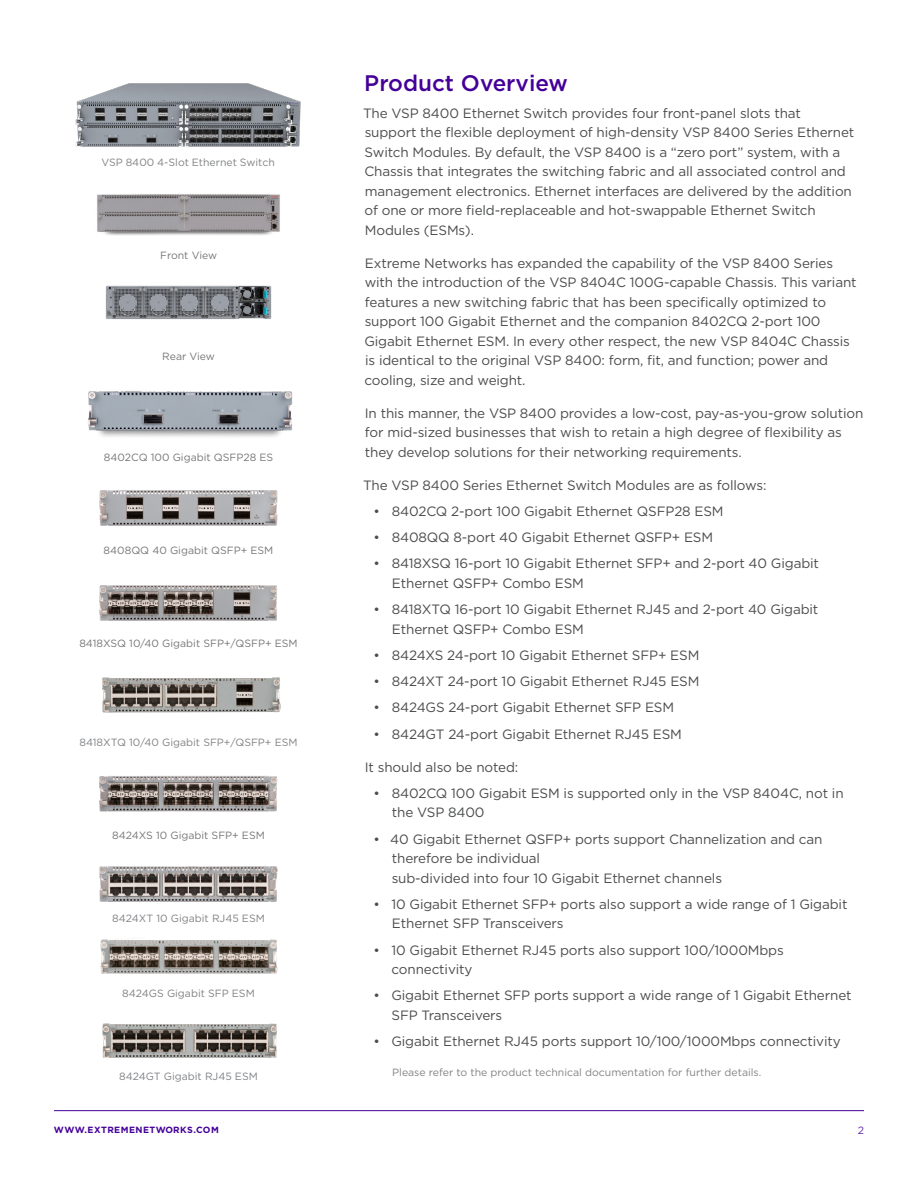
<style>
.page{position:relative;width:918px;height:1188px;background:#fff}
.page>*{position:absolute;margin:0;border:0;box-sizing:border-box;transform-origin:0 0}
.t1{font:500 22.5px "Gotham";color:#409}
.Body{font:13.5px/19.5px "Gotham";letter-spacing:-.01em;color:#4b4c4d}
.image_caption_center{font:10.5px "Gotham";color:#777779}
.Image_Caption{font:10.5px "Gotham";color:#808285}
.Footnote{font:10.5px "Gotham";color:#808285}
.sidebar_caption{font:10.5px "Gotham";color:#808285}
.t2{font:10.5px "Gotham";color:#6026a8}
.t3{font:700 9px "Gotham";letter-spacing:.05em;color:#409}
</style>
<div class="page">
<hr style="left:54px;top:1110px;width:810px;height:1px;background:#409">
<img style="left:75px;top:83px;width:226px;height:64px">
<img style="left:97px;top:194px;width:183px;height:41px">
<img style="left:105px;top:285px;width:167px;height:34px">
<img style="left:88px;top:391px;width:205px;height:46px">
<img style="left:99px;top:490px;width:179px;height:36px">
<img style="left:99px;top:585px;width:179px;height:36px">
<img style="left:102px;top:677px;width:179px;height:36px">
<img style="left:99px;top:776px;width:179px;height:36px">
<img style="left:99px;top:866px;width:179px;height:36px">
<img style="left:100px;top:939px;width:178px;height:35px">
<img style="left:102px;top:1023px;width:175px;height:35px">
<p class="sidebar_caption" style="left:102px;top:155px;width:175px">VSP 8400 4-Slot Ethernet Switch</p>
<p class="image_caption_center" style="left:160px;top:248px;width:58px">Front View</p>
<p class="image_caption_center" style="left:162px;top:349px;width:54px">Rear View</p>
<p class="image_caption_center" style="left:104px;top:451px;width:171px">8402CQ 100 Gigabit QSFP28 ES</p>
<p class="image_caption_center" style="left:104px;top:544px;width:171px">8408QQ 40 Gigabit QSFP+ ESM</p>
<p class="image_caption_center" style="left:79px;top:637px;width:220px">8418XSQ 10/40 Gigabit SFP+/QSFP+ ESM</p>
<p class="Image_Caption" style="left:79px;top:736px;width:220px">8418XTQ 10/40 Gigabit SFP+/QSFP+ ESM</p>
<p class="image_caption_center" style="left:112px;top:829px;width:154px">8424XS 10 Gigabit SFP+ ESM</p>
<p class="Image_Caption" style="left:112px;top:911px;width:154px">8424XT 10 Gigabit RJ45 ESM</p>
<p class="Image_Caption" style="left:122px;top:987px;width:134px">8424GS Gigabit SFP ESM</p>
<p class="Image_Caption" style="left:119px;top:1069px;width:140px">8424GT Gigabit RJ45 ESM</p>
<h2 class="t1" style="left:364px;top:69px;width:205px">Product Overview</h2>
<p class="Body" style="left:363px;top:103px;width:493px">The VSP 8400 Ethernet Switch provides four front-panel slots that support the flexible deployment of high-density VSP 8400 Series Ethernet Switch Modules. By default, the VSP 8400 is a “zero port” system, with a Chassis that integrates the switching fabric and all associated control and management electronics. Ethernet interfaces are delivered by the addition of one or more field-replaceable and hot-swappable Ethernet Switch Modules (ESMs).</p>
<p class="Body" style="left:364px;top:253px;width:494px">Extreme Networks has expanded the capability of the VSP 8400 Series with the introduction of the VSP 8404C 100G-capable Chassis. This variant features a new switching fabric that has been specifically optimized to support 100 Gigabit Ethernet and the companion 8402CQ 2-port 100<br>Gigabit Ethernet ESM. In every other respect, the new VSP 8404C Chassis is identical to the original VSP 8400: form, fit, and function; power and cooling, size and weight.</p>
<p class="Body" style="left:365px;top:403px;width:500px">In this manner, the VSP 8400 provides a low-cost, pay-as-you-grow solution for mid-sized businesses that wish to retain a high degree of flexibility as they develop solutions for their networking requirements.</p>
<p class="Body" style="left:363px;top:475px;width:405px">The VSP 8400 Series Ethernet Switch Modules are as follows:</p>
<p class="Body" style="left:373px;top:501px;width:352px">• 8402CQ 2-port 100 Gigabit Ethernet QSFP28 ESM</p>
<p class="Body" style="left:373px;top:527px;width:341px">• 8408QQ 8-port 40 Gigabit Ethernet QSFP+ ESM</p>
<p class="Body" style="left:392px;top:554px;width:429px;text-indent:-19px">• 8418XSQ 16-port 10 Gigabit Ethernet SFP+ and 2-port 40 Gigabit<br>Ethernet QSFP+ Combo ESM</p>
<p class="Body" style="left:392px;top:599px;width:428px;text-indent:-19px">• 8418XTQ 16-port 10 Gigabit Ethernet RJ45 and 2-port 40 Gigabit<br>Ethernet QSFP+ Combo ESM</p>
<p class="Body" style="left:373px;top:645px;width:328px">• 8424XS 24-port 10 Gigabit Ethernet SFP+ ESM</p>
<p class="Body" style="left:373px;top:671px;width:328px">• 8424XT 24-port 10 Gigabit Ethernet RJ45 ESM</p>
<p class="Body" style="left:373px;top:698px;width:302px">• 8424GS 24-port Gigabit Ethernet SFP ESM</p>
<p class="Body" style="left:373px;top:724px;width:310px">• 8424GT 24-port Gigabit Ethernet RJ45 ESM</p>
<p class="Body" style="left:365px;top:757px;width:155px">It should also be noted:</p>
<p class="Body" style="left:392px;top:783px;width:453px;text-indent:-19px">• 8402CQ 100 Gigabit ESM is supported only in the VSP 8404C, not in the VSP 8400</p>
<p class="Body" style="left:392px;top:829px;width:432px;text-indent:-18px">• 40 Gigabit Ethernet QSFP+ ports support Channelization and can therefore be individual<br>sub-divided into four 10 Gigabit Ethernet channels</p>
<p class="Body" style="left:392px;top:894px;width:457px;text-indent:-19px">• 10 Gigabit Ethernet SFP+ ports also support a wide range of 1 Gigabit<br>Ethernet SFP Transceivers</p>
<p class="Body" style="left:392px;top:940px;width:394px;text-indent:-18px">• 10 Gigabit Ethernet RJ45 ports also support 100/1000Mbps connectivity</p>
<p class="Body" style="left:392px;top:986px;width:462px;text-indent:-18px">• Gigabit Ethernet SFP ports support a wide range of 1 Gigabit Ethernet<br>SFP Transceivers</p>
<p class="Body" style="left:373px;top:1031px;width:469px">• Gigabit Ethernet RJ45 ports support 10/100/1000Mbps connectivity</p>
<p class="Footnote" style="left:392px;top:1066px;width:371px">Please refer to the product technical documentation for further details.</p>
<p class="t3" style="left:54px;top:1124px;width:166px">WWW.EXTREMENETWORKS.COM</p>
<p class="t2" style="left:858px;top:1124px;width:8px">2</p>
</div>
